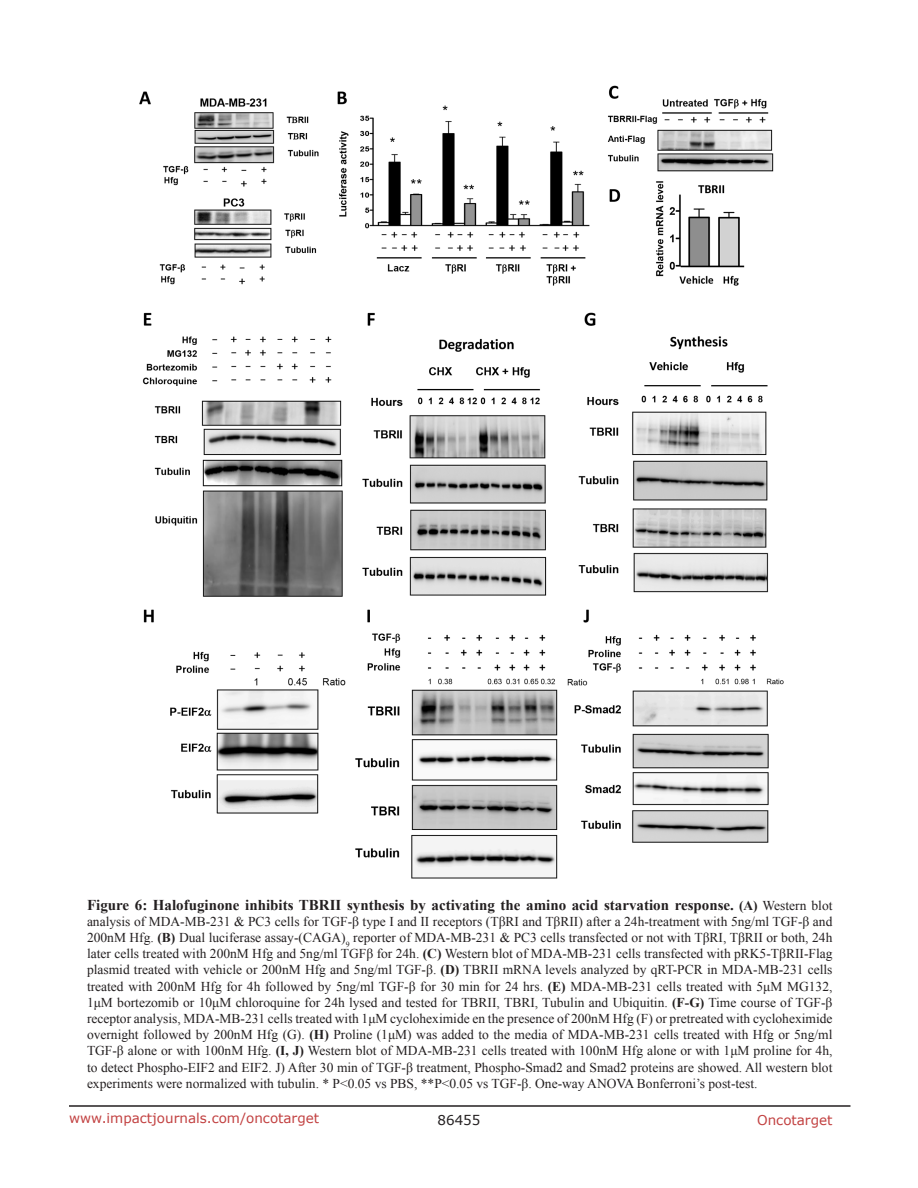
<style>
.page{position:relative;width:918px;height:1188px;background:#fff}
.page>*{position:absolute;margin:0;border:0;box-sizing:border-box;transform-origin:0 0}
.figuretext{font:700 15px "Times New Roman";color:#231f20}
.figuretext-2{font:13.5px/16.2px "Times New Roman";color:#231f20;text-align:justify}
.t1{font:13.5px "Verdana";color:#c24141}
.t2{font:13.5px "Verdana";color:#231f20}
.s1{font-size:13.5px}
.s2{font-weight:400;font-size:13.5px}
.s3{font-weight:700}
</style>
<div class="page">
<hr style="left:69px;top:1105px;width:781px;height:2px;background:#231f20">
<img style="left:139px;top:85px;width:645px;height:794px">
<p class="figuretext" style="left:87px;top:894px;width:747px">Figure 6: Halofuginone inhibits TBRII synthesis by activating the amino acid starvation response. <span class="s1">(A)</span> <span class="s2">Western blot</span></p>
<p class="figuretext-2" style="left:87px;top:913px;width:747px">analysis of MDA-MB-231 &amp; PC3 cells for TGF-β type I and II receptors (TβRI and TβRII) after a 24h-treatment with 5ng/ml TGF-β and 200nM Hfg. <span class="s3">(B)</span> Dual luciferase assay-(CAGA)<sub>9</sub> reporter of MDA-MB-231 &amp; PC3 cells transfected or not with TβRI, TβRII or both, 24h later cells treated with 200nM Hfg and 5ng/ml TGFβ for 24h. <span class="s3">(C)</span> Western blot of MDA-MB-231 cells transfected with pRK5-TβRII-Flag plasmid treated with vehicle or 200nM Hfg and 5ng/ml TGF-β. <span class="s3">(D)</span> TBRII mRNA levels analyzed by qRT-PCR in MDA-MB-231 cells treated with 200nM Hfg for 4h followed by 5ng/ml TGF-β for 30 min for 24 hrs. <span class="s3">(E)</span> MDA-MB-231 cells treated with 5μM MG132, 1μM bortezomib or 10μM chloroquine for 24h lysed and tested for TBRII, TBRI, Tubulin and Ubiquitin. <span class="s3">(F-G)</span> Time course of TGF-β receptor analysis, MDA-MB-231 cells treated with 1μM cycloheximide en the presence of 200nM Hfg (F) or pretreated with cycloheximide overnight followed by 200nM Hfg (G). <span class="s3">(H)</span> Proline (1μM) was added to the media of MDA-MB-231 cells treated with Hfg or 5ng/ml TGF-β alone or with 100nM Hfg. <span class="s3">(I, J)</span> Western blot of MDA-MB-231 cells treated with 100nM Hfg alone or with 1μM proline for 4h, to detect Phospho-EIF2 and EIF2. J) After 30 min of TGF-β treatment, Phospho-Smad2 and Smad2 proteins are showed. All western blot experiments were normalized with tubulin. * P&lt;0.05 vs PBS, **P&lt;0.05 vs TGF-β. One-way ANOVA Bonferroni’s post-test.</p>
<p class="t1" style="left:69px;top:1109px;width:252px">www.impactjournals.com/oncotarget</p>
<p class="t2" style="left:438px;top:1111px;width:44px">86455</p>
<p class="t1" style="left:757px;top:1111px;width:77px">Oncotarget</p>
</div>
